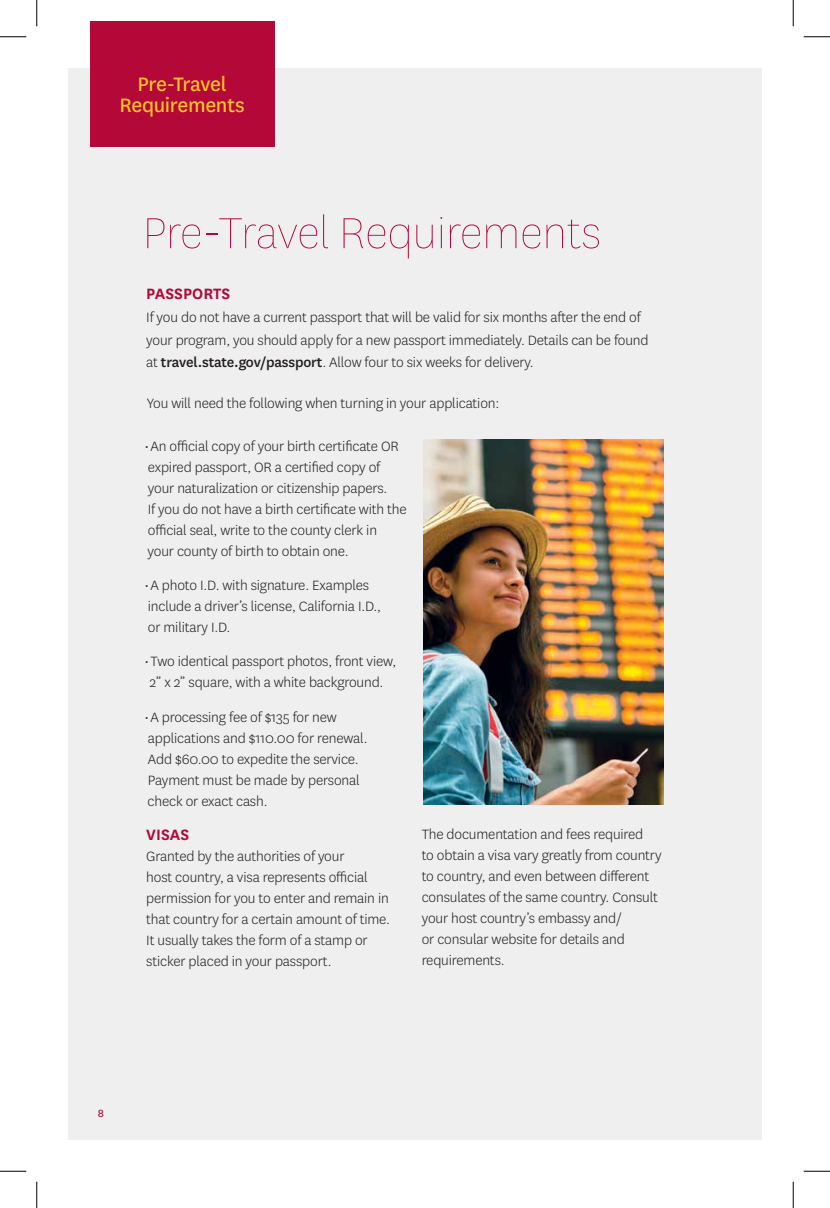
<style>
.page{position:relative;width:830px;height:1208px;background:#fff}
.page>*{position:absolute;margin:0;border:0;box-sizing:border-box;transform-origin:0 0}
.t1{font:100 50.75px "National";color:#b30838}
.t2{font:22.75px/21px "National";letter-spacing:-.015em;color:#ffc425;text-align:center}
.t3{font:600 17.5px "National";letter-spacing:.005em;color:#b30838}
.t4{font:300 15.75px/21px "National";letter-spacing:-.01em;color:#231f20}
.t5{font:12.25px "National";color:#b30838}
.s1{font-weight:500}
</style>
<div class="page">
<div style="left:68px;top:68px;width:693px;height:1071px;background:#efeff0"></div>
<div style="left:90px;top:21px;width:184px;height:126px;background:#b30838"></div>
<img style="left:423px;top:439px;width:241px;height:365px">
<svg style="left:0;top:36px;width:26px;height:1px"></svg>
<svg style="left:803px;top:36px;width:27px;height:1px"></svg>
<svg style="left:0;top:1170px;width:26px;height:1px"></svg>
<svg style="left:803px;top:1170px;width:27px;height:1px"></svg>
<svg style="left:36px;top:0;width:1px;height:26px"></svg>
<svg style="left:36px;top:1181px;width:1px;height:27px"></svg>
<svg style="left:792px;top:0;width:1px;height:26px"></svg>
<svg style="left:792px;top:1181px;width:1px;height:27px"></svg>
<h2 class="t2" style="left:119px;top:73px;width:127px">Pre-Travel<br>Requirements</h2>
<h1 class="t1" style="left:143px;top:203px;width:460px">Pre-Travel Requirements</h1>
<p class="t3" style="left:146px;top:281px;width:86px">PASSPORTS</p>
<p class="t4" style="left:146px;top:305px;width:504px;line-height:22.8px">If you do not have a current passport that will be valid for six months after the end of your program, you should apply for a new passport immediately. Details can be found at <span class="s1">travel.state.gov/passport</span>. Allow four to six weeks for delivery.</p>
<p class="t4" style="left:147px;top:392px;width:354px">You will need the following when turning in your application:</p>
<p class="t4" style="left:144px;top:435px;width:263px">• An official copy of your birth certificate OR expired passport, OR a certified copy of your naturalization or citizenship papers.<br>If you do not have a birth certificate with the official seal, write to the county clerk in<br>your county of birth to obtain one.</p>
<p class="t4" style="left:144px;top:574px;width:238px">• A photo I.D. with signature. Examples include a driver’s license, California I.D., or military I.D.</p>
<p class="t4" style="left:144px;top:650px;width:253px;text-align:center">• Two identical passport photos, front view,<br>2” x 2” square, with a white background.</p>
<p class="t4" style="left:144px;top:705px;width:225px">• A processing fee of $135 for new applications and $110.00 for renewal.<br>Add $60.00 to expedite the service.<br>Payment must be made by personal check or exact cash.</p>
<p class="t3" style="left:146px;top:822px;width:45px">VISAS</p>
<p class="t4" style="left:146px;top:845px;width:245px">Granted by the authorities of your<br>host country, a visa represents official permission for you to enter and remain in that country for a certain amount of time.<br>It usually takes the form of a stamp or sticker placed in your passport.</p>
<p class="t4" style="left:422px;top:823px;width:241px">The documentation and fees required<br>to obtain a visa vary greatly from country to country, and even between different consulates of the same country. Consult your host country’s embassy and/<br>or consular website for details and requirements.</p>
<p class="t5" style="left:98px;top:1104px;width:8px">8</p>
</div>
